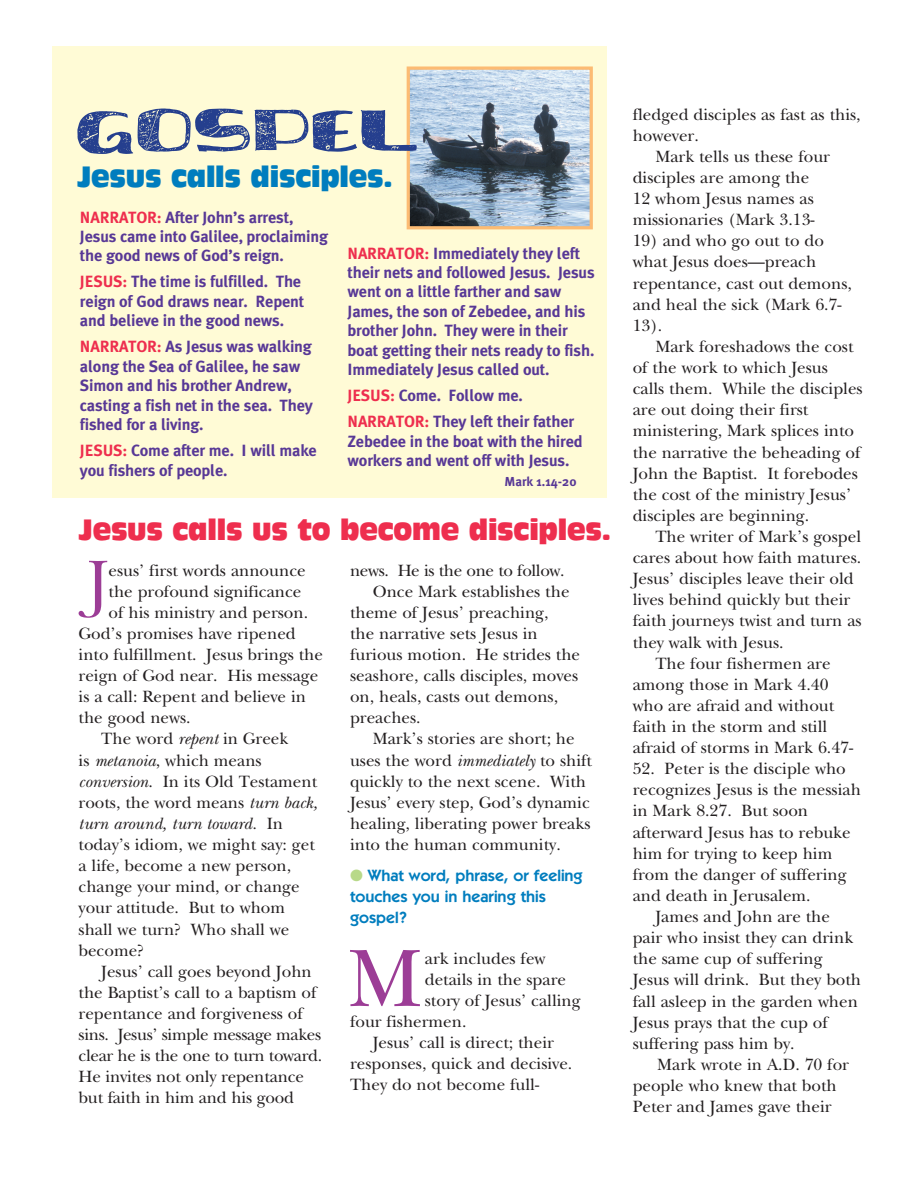
<style>
.page{position:relative;width:918px;height:1188px;background:#fff}
.page>*{position:absolute;margin:0;border:0;box-sizing:border-box;transform-origin:0 0}
.SBS_Text{font:84.9px "New Baskerville";color:#9c3d96}
.SBS_Text-2{font:61.8px "New Baskerville";color:#9c3d96}
.t1{font:27.6px "Incised 901 BT Compact";letter-spacing:-.01em;color:#ee2e4e;scale:.9 1}
.t2{font:27.6px "Incised 901 BT Compact";letter-spacing:-.01em;color:#007dbe;scale:.9 1}
.SBS_Text-3{font:17.1px/21.1px "New Baskerville";color:#231f20}
.SBS_Text-4{font:17.1px "New Baskerville";letter-spacing:-.02em;color:#231f20}
.Sun_Gospel{font:700 16.2px/19.5px "Meta Plus";letter-spacing:-.01em;color:#583896}
.SBS_Text-5{font:600 16.2px/21.1px "Itc Kabel";color:#007dbe}
.Sun_Gospel-2{font:700 13.05px "Meta Plus";color:#583896}
.s1{font-family:"Meta Plus Bold Caps";font-weight:400;color:#ee2e4e}
.s2{color:#ee2e4e}
.s3{font-style:italic}
.s4{color:#b8d989}
</style>
<div class="page">
<div style="left:52px;top:46px;width:555px;height:452px;background:#fffbd6"></div>
<img style="left:411px;top:70px;width:178px;height:155px">
<div style="left:407px;top:66px;width:186px;height:163px;border:3px solid #fcbb73"></div>
<svg style="left:77px;top:109px;width:340px;height:45px"></svg>
<p class="t2" style="left:77px;top:161px;width:352px">Jesus calls disciples.</p>
<p class="Sun_Gospel" style="left:80px;top:207px;width:250px"><span class="s1">NARRATOR:</span> After John’s arrest,<br>Jesus came into Galilee, proclaiming the good news of God’s reign.</p>
<p class="Sun_Gospel" style="left:80px;top:272px;width:226px"><span class="s1">JESUS:</span> The time is fulfilled. The reign of God draws near. Repent and believe in the good news.</p>
<p class="Sun_Gospel" style="left:80px;top:337px;width:234px"><span class="s1">NARRATOR:</span> As Jesus was walking along the Sea of Galilee, he saw<br>Simon and his brother Andrew, casting a fish net in the sea. They fished for a living.</p>
<p class="Sun_Gospel" style="left:80px;top:441px;width:238px"><span class="s1">JESUS:</span> Come after me. I will make you fishers of people.</p>
<p class="Sun_Gospel" style="left:348px;top:243px;width:249px"><span class="s1">NARRATOR:</span> Immediately they left their nets and followed Jesus. Jesus went on a little farther and saw James, the son of Zebedee, and his brother John. They were in their boat getting their nets ready to fish.<br>Immediately Jesus called out.</p>
<p class="Sun_Gospel" style="left:348px;top:386px;width:177px"><span class="s1">JESUS</span><span class="s2">:</span> Come. Follow me.</p>
<p class="Sun_Gospel" style="left:348px;top:412px;width:237px"><span class="s1">NARRATOR:</span> They left their father<br>Zebedee in the boat with the hired workers and went off with Jesus.</p>
<p class="Sun_Gospel-2" style="left:504px;top:474px;width:74px">Mark 1.14-20</p>
<p class="t1" style="left:79px;top:513px;width:593px">Jesus calls us to become disciples.</p>
<p class="SBS_Text-2" style="left:88px;top:546px;width:22px">J</p>
<p class="SBS_Text-3" style="left:109px;top:560px;width:199px">esus’ first words announce</p>
<p class="SBS_Text-3" style="left:109px;top:581px;width:194px">the profound significance</p>
<p class="SBS_Text-3" style="left:109px;top:602px;width:201px">of his ministry and person.</p>
<p class="SBS_Text-3" style="left:79px;top:623px;width:219px">God’s promises have ripened</p>
<p class="SBS_Text-3" style="left:79px;top:644px;width:246px">into fulfillment. Jesus brings the</p>
<p class="SBS_Text-3" style="left:79px;top:665px;width:241px">reign of God near. His message</p>
<p class="SBS_Text-3" style="left:79px;top:686px;width:229px">is a call: Repent and believe in</p>
<p class="SBS_Text-3" style="left:79px;top:707px;width:114px">the good news.</p>
<p class="SBS_Text-3" style="left:79px;top:728px;width:241px;text-indent:23px">The word <span class="s3">repent</span> in Greek<br>is <span class="s3">metanoia</span>, which means <span class="s3">conversion</span>. In its Old Testament roots, the word means <span class="s3">turn back, turn around, turn toward.</span> In today’s idiom, we might say: get a life, become a new person, change your mind, or change your attitude. But to whom shall we turn? Who shall we become?</p>
<p class="SBS_Text-3" style="left:79px;top:961px;width:245px;text-indent:23px">Jesus’ call goes beyond John the Baptist’s call to a baptism of repentance and forgiveness of sins. Jesus’ simple message makes clear he is the one to turn toward.<br>He invites not only repentance but faith in him and his good</p>
<p class="SBS_Text-4" style="left:350px;top:560px;width:216px">news. He is the one to follow.</p>
<p class="SBS_Text-3" style="left:350px;top:581px;width:232px;text-indent:23px">Once Mark establishes the theme of Jesus’ preaching,<br>the narrative sets Jesus in furious motion. He strides the seashore, calls disciples, moves on, heals, casts out demons, preaches.</p>
<p class="SBS_Text-3" style="left:350px;top:728px;width:244px;text-indent:23px">Mark’s stories are short; he uses the word <span class="s3">immediately</span> to shift quickly to the next scene. With<br>Jesus’ every step, God’s dynamic healing, liberating power breaks into the human community.</p>
<p class="SBS_Text-5" style="left:350px;top:865px;width:234px"><span class="s4">●</span> What word, phrase, or feeling touches you in hearing this gospel?</p>
<p class="SBS_Text" style="left:348px;top:929px;width:76px">M</p>
<p class="SBS_Text-3" style="left:425px;top:948px;width:122px">ark includes few</p>
<p class="SBS_Text-3" style="left:425px;top:969px;width:143px">details in the spare</p>
<p class="SBS_Text-3" style="left:425px;top:990px;width:157px">story of Jesus’ calling</p>
<p class="SBS_Text-3" style="left:350px;top:1011px;width:118px">four fishermen.</p>
<p class="SBS_Text-3" style="left:350px;top:1032px;width:224px;text-indent:23px">Jesus’ call is direct; their responses, quick and decisive.<br>They do not become full-</p>
<p class="SBS_Text-3" style="left:633px;top:104px;width:230px">fledged disciples as fast as this, however.</p>
<p class="SBS_Text-3" style="left:633px;top:146px;width:199px;text-indent:23px">Mark tells us these four disciples are among the<br>12 whom Jesus names as missionaries (Mark 3.13-</p>
<p class="SBS_Text-3" style="left:633px;top:230px;width:221px">19) and who go out to do what Jesus does—preach repentance, cast out demons, and heal the sick (Mark 6.7-<br>13).</p>
<p class="SBS_Text-3" style="left:633px;top:336px;width:232px;text-indent:23px">Mark foreshadows the cost of the work to which Jesus calls them. While the disciples are out doing their first ministering, Mark splices into the narrative the beheading of<br>John the Baptist. It forebodes the cost of the ministry Jesus’ disciples are beginning.</p>
<p class="SBS_Text-3" style="left:633px;top:526px;width:231px;text-indent:23px">The writer of Mark’s gospel cares about how faith matures.<br>Jesus’ disciples leave their old lives behind quickly but their faith journeys twist and turn as they walk with Jesus.</p>
<p class="SBS_Text-3" style="left:633px;top:653px;width:222px;text-indent:23px">The four fishermen are among those in Mark 4.40 who are afraid and without faith in the storm and still afraid of storms in Mark 6.47-</p>
<p class="SBS_Text-3" style="left:633px;top:758px;width:230px">52. Peter is the disciple who recognizes Jesus is the messiah in Mark 8.27. But soon afterward Jesus has to rebuke him for trying to keep him from the danger of suffering and death in Jerusalem.</p>
<p class="SBS_Text-3" style="left:633px;top:906px;width:230px;text-indent:23px">James and John are the pair who insist they can drink the same cup of suffering<br>Jesus will drink. But they both fall asleep in the garden when<br>Jesus prays that the cup of suffering pass him by.</p>
<p class="SBS_Text-3" style="left:633px;top:1054px;width:218px;text-indent:25px">Mark wrote in A.D. 70 for people who knew that both<br>Peter and James gave their</p>
</div>
